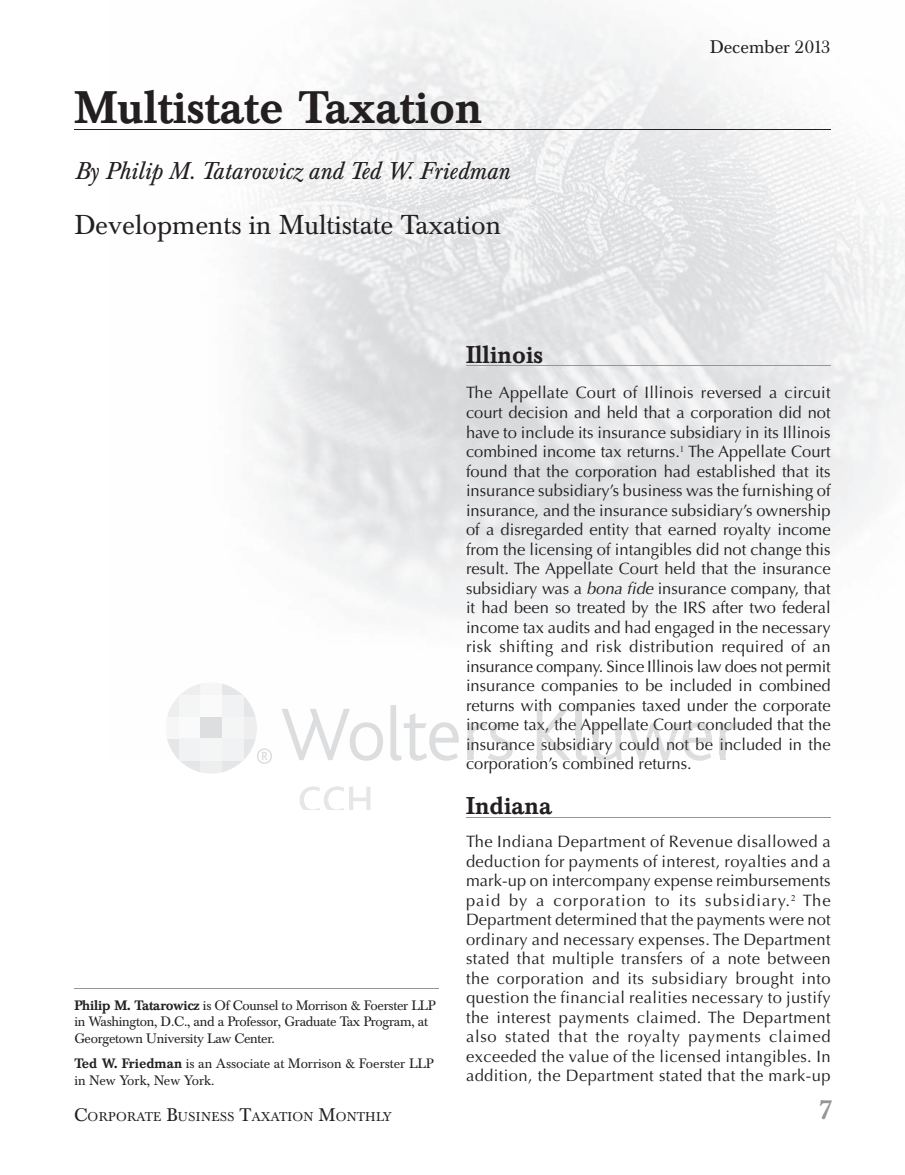
<style>
.page{position:relative;width:905px;height:1175px;background:#fff}
.page>*{position:absolute;margin:0;border:0;box-sizing:border-box;transform-origin:0 0}
.t1{font:500 45px "Baskerville BE";color:#231f20}
.t2{font:27px "Baskerville BE";color:#231f20}
.t3{font:500 27px "Baskerville BE";color:#939598}
.t4{font:italic 24px "Baskerville BE";color:#231f20}
.t5{font:500 24px "Baskerville BE";color:#231f20}
.t6{font:18px "Baskerville BE";color:#231f20}
.t7{font:16.5px/19.5px "Optima";color:#231f20;text-align:justify}
.t8{font:16.5px "Optima";color:#323031}
.t9{font:13.5px/16.5px "Baskerville BE";letter-spacing:-.02em;color:#231f20}
.t10{font:13.5px/16.5px "Baskerville BE";color:#231f20}
.t11{font:12.6px "Baskerville BE";letter-spacing:.02em;color:#231f20}
.s1{font-weight:500}
.s2{font-size:18px}
.s3{font-style:italic}
.s4{color:#323031}
</style>
<div class="page">
<img style="left:244px;top:0;width:660px;height:758px">
<hr style="left:74px;top:988px;width:365px;height:1px;background:#939598">
<hr style="left:74px;top:129px;width:756px;height:1px;background:#231f20">
<hr style="left:466px;top:365px;width:364px;height:1px;background:#939598">
<hr style="left:466px;top:817px;width:364px;height:1px;background:#939598">
<svg style="left:299px;top:758px;width:34px;height:2px"></svg>
<img style="left:281px;top:709px;width:69px;height:49px">
<svg style="left:357px;top:758px;width:18px;height:2px"></svg>
<img style="left:350px;top:722px;width:33px;height:36px">
<svg style="left:392px;top:758px;width:10px;height:2px"></svg>
<img style="left:390px;top:705px;width:11px;height:53px">
<svg style="left:411px;top:758px;width:14px;height:2px"></svg>
<img style="left:404px;top:713px;width:23px;height:45px">
<svg style="left:437px;top:758px;width:19px;height:2px"></svg>
<img style="left:429px;top:722px;width:30px;height:36px">
<img style="left:467px;top:734px;width:6px;height:22px">
<img style="left:473px;top:722px;width:14px;height:10px">
<img style="left:467px;top:737px;width:6px;height:17px">
<svg style="left:467px;top:756px;width:6px;height:4px"></svg>
<img style="left:488px;top:734px;width:24px;height:22px">
<img style="left:490px;top:722px;width:21px;height:12px">
<img style="left:490px;top:737px;width:22px;height:17px">
<svg style="left:489px;top:758px;width:19px;height:2px"></svg>
<img style="left:488px;top:756px;width:22px;height:2px">
<img style="left:536px;top:709px;width:32px;height:47px">
<img style="left:536px;top:717px;width:25px;height:17px">
<img style="left:536px;top:737px;width:29px;height:17px">
<svg style="left:560px;top:756px;width:10px;height:4px"></svg>
<svg style="left:536px;top:756px;width:6px;height:4px"></svg>
<img style="left:576px;top:715px;width:10px;height:41px">
<svg style="left:576px;top:705px;width:5px;height:10px"></svg>
<img style="left:576px;top:717px;width:5px;height:17px">
<img style="left:576px;top:737px;width:6px;height:17px">
<svg style="left:576px;top:756px;width:11px;height:4px"></svg>
<img style="left:594px;top:734px;width:27px;height:22px">
<svg style="left:615px;top:723px;width:6px;height:11px"></svg>
<svg style="left:593px;top:723px;width:5px;height:14px"></svg>
<img style="left:593px;top:737px;width:28px;height:17px">
<svg style="left:596px;top:756px;width:26px;height:4px"></svg>
<img style="left:637px;top:734px;width:39px;height:22px">
<svg style="left:671px;top:723px;width:8px;height:11px"></svg>
<img style="left:646px;top:734px;width:14px;height:3px">
<svg style="left:647px;top:723px;width:12px;height:11px"></svg>
<svg style="left:627px;top:723px;width:10px;height:14px"></svg>
<img style="left:631px;top:737px;width:44px;height:17px">
<svg style="left:661px;top:756px;width:7px;height:4px"></svg>
<svg style="left:638px;top:756px;width:7px;height:4px"></svg>
<img style="left:682px;top:722px;width:30px;height:36px">
<img style="left:682px;top:737px;width:30px;height:17px">
<svg style="left:688px;top:756px;width:21px;height:4px"></svg>
<img style="left:719px;top:734px;width:6px;height:24px">
<img style="left:725px;top:722px;width:14px;height:10px">
<img style="left:719px;top:737px;width:6px;height:17px">
<img style="left:200px;top:684px;width:42px;height:11px">
<img style="left:200px;top:695px;width:57px;height:63px">
<svg style="left:177px;top:758px;width:68px;height:15px"></svg>
<img style="left:167px;top:738px;width:33px;height:20px">
<hr style="left:179px;top:758px;width:21px;height:2px;background:#f1f2f3">
<hr style="left:200px;top:758px;width:22px;height:2px;background:#f4f5f5">
<hr style="left:222px;top:758px;width:21px;height:2px;background:#f1f2f3">
<img style="left:257px;top:748px;width:15px;height:3px">
<svg style="left:257px;top:751px;width:15px;height:13px"></svg>
<svg style="left:300px;top:786px;width:70px;height:24px"></svg>
<h1 class="t1" style="left:74px;top:89px;width:409px">Multistate Taxation</h1>
<h3 class="t4" style="left:74px;top:161px;width:436px">By Philip M. Tatarowicz and Ted W. Friedman</h3>
<h2 class="t2" style="left:74px;top:214px;width:428px">Developments in Multistate Taxation</h2>
<p class="t6" style="left:709px;top:40px;width:122px">December 2013</p>
<p class="t9" style="left:74px;top:998px;width:363px"><span class="s1">Philip M. Tatarowicz</span> is Of Counsel to Morrison &amp; Foerster LLP in Washington, D.C., and a Professor, Graduate Tax Program, at<br>Georgetown University Law Center.</p>
<p class="t10" style="left:74px;top:1056px;width:361px"><span class="s1">Ted W. Friedman</span> is an Associate at Morrison &amp; Foerster LLP in New York, New York.</p>
<p class="t11" style="left:74px;top:1111px;width:319px"><span class="s2">C</span>ORPORATE <span class="s2">B</span>USINESS <span class="s2">T</span>AXATION <span class="s2">M</span>ONTHLY</p>
<h3 class="t5" style="left:466px;top:345px;width:79px">Illinois</h3>
<p class="t7" style="left:466px;top:385px;width:366px">The Appellate Court of Illinois reversed a circuit court decision and held that a corporation did not have to include its insurance subsidiary in its Illinois combined income tax returns.<sup>1</sup> The Appellate Court found that the corporation had established that its insurance subsidiary’s business was the furnishing of insurance, and the insurance subsidiary’s ownership of a disregarded entity that earned royalty income from the licensing of intangibles did not change this result. The Appellate Court held that the insurance subsidiary was a <span class="s3">bona fide</span> insurance company, that it had been so treated by the IRS after two federal income tax audits and had engaged in the necessary risk shifting and risk distribution required of an insurance company. Since Illinois law does not permit insurance companies to be included in combined returns w<span class="s4">ith com</span>panies taxed under the corporate <span class="s4">income</span> ta<span class="s4">x, the Ap el a e Court conclu</span>ded that the</p>
<p class="t7" style="left:466px;top:716px;width:176px;text-indent:135px">plt <span class="s4">in</span>s<span class="s4">uran</span>ce <span class="s4">sub</span>si i r</p>
<p class="t7" style="left:466px;top:736px;width:366px;text-indent:111px"><span class="s4">d a y could not be in</span>cluded in the corporation’s com ned returns.</p>
<h3 class="t5" style="left:466px;top:796px;width:88px">Indiana</h3>
<p class="t7" style="left:466px;top:833px;width:366px">The Indiana Department of Revenue disallowed a deduction for payments of interest, royalties and a mark-up on intercompany expense reimbursements paid by a corporation to its subsidiary.<sup>2</sup> The Department determined that the payments were not ordinary and necessary expenses. The Department stated that multiple transfers of a note between the corporation and its subsidiary brought into question the financial realities necessary to justify the interest payments claimed. The Department also stated that the royalty payments claimed exceeded the value of the licensed intangibles. In addition, the Department stated that the mark-up</p>
<p class="t8" style="left:593px;top:756px;width:15px">bi</p>
<h2 class="t3" style="left:818px;top:1098px;width:16px">7</h2>
</div>
